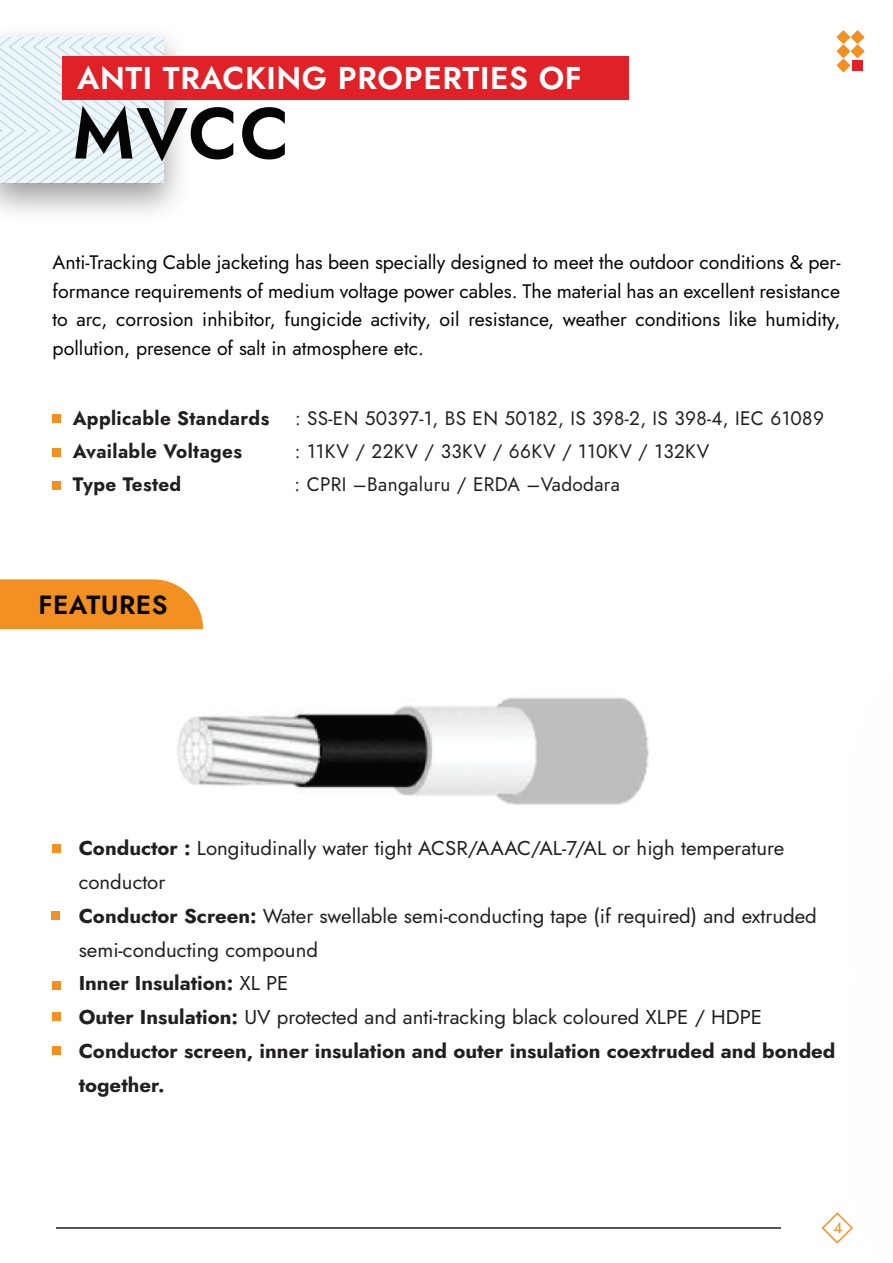
<style>
.page{position:relative;width:893px;height:1263px;background:#fff}
.page>*{position:absolute;margin:0;border:0;box-sizing:border-box;transform-origin:0 0}
.t1{font:600 72px "Jost";color:#040503}
.t2{font:600 31.5px "Jost";letter-spacing:.02em;color:#fff}
.t3{font:600 26.25px "Jost";letter-spacing:.02em;color:#060604}
.t4{font:19.95px/33.9px "Jost";color:#231f20}
.t5{font:19.5px/28.5px "Jost";color:#050504;text-align:justify}
.t6{font:19.5px "Jost";letter-spacing:.02em;color:#231f20}
.t7{font:700 19.5px "Jost";letter-spacing:.02em;color:#231f20}
.t8{font:15px "Jost";color:#f29021;scale:1.05 1}
.s1{font-weight:700}
</style>
<div class="page">
<svg style="left:0;top:37px;width:164px;height:146px;background:#e5f0f5"></svg>
<div style="left:62px;top:56px;width:567px;height:44px;background:#e02127"></div>
<svg style="left:836px;top:30px;width:29px;height:43px"></svg>
<div style="left:52px;top:415px;width:8px;height:8px;background:#f29021"></div>
<div style="left:52px;top:448px;width:9px;height:8px;background:#f29021"></div>
<div style="left:52px;top:482px;width:9px;height:8px;background:#f29021"></div>
<img style="left:177px;top:697px;width:471px;height:108px">
<svg style="left:0;top:579px;width:203px;height:50px;background:#f2962e"></svg>
<div style="left:52px;top:844px;width:9px;height:8px;background:#f29021"></div>
<div style="left:51px;top:911px;width:9px;height:9px;background:#f29021"></div>
<div style="left:52px;top:1012px;width:8px;height:9px;background:#f29021"></div>
<div style="left:52px;top:981px;width:9px;height:8px;background:#f29021"></div>
<div style="left:52px;top:1047px;width:8px;height:8px;background:#f29021"></div>
<svg style="left:821px;top:1212px;width:32px;height:32px"></svg>
<hr style="left:56px;top:1227px;width:725px;height:2px;background:#211e1e">
<h2 class="t2" style="left:77px;top:57px;width:506px">ANTI TRACKING PROPERTIES OF</h2>
<h1 class="t1" style="left:73px;top:84px;width:218px">MVCC</h1>
<p class="t5" style="left:53px;top:248px;width:789px">Anti-Tracking Cable jacketing has been specially designed to meet the outdoor conditions &amp; per&shy;formance requirements of medium voltage power cables. The material has an excellent resistance to arc, corrosion inhibitor, fungicide activity, oil resistance, weather conditions like humidity, pollution, presence of salt in atmosphere etc.</p>
<p class="t7" style="left:73px;top:405px;width:198px">Applicable Standards</p>
<p class="t6" style="left:295px;top:405px;width:530px">: SS-EN 50397-1, BS EN 50182, IS 398-2, IS 398-4, IEC 61089</p>
<p class="t7" style="left:73px;top:438px;width:171px">Available Voltages</p>
<p class="t6" style="left:295px;top:438px;width:416px">: 11KV / 22KV / 33KV / 66KV / 110KV / 132KV</p>
<p class="t7" style="left:73px;top:471px;width:110px">Type Tested</p>
<p class="t6" style="left:295px;top:471px;width:327px">: CPRI –Bangaluru / ERDA –Vadodara</p>
<h3 class="t3" style="left:38px;top:586px;width:131px">FEATURES</h3>
<p class="t4" style="left:79px;top:831px;width:758px"><span class="s1">Conductor :</span> Longitudinally water tight ACSR/AAAC/AL-7/AL or high temperature conductor<br><span class="s1">Conductor Screen:</span> Water swellable semi-conducting tape (if required) and extruded semi-conducting compound<br><span class="s1">Inner Insulation:</span> XL PE<br><span class="s1">Outer Insulation:</span> UV protected and anti-tracking black coloured XLPE / HDPE <span class="s1">Conductor screen, inner insulation and outer insulation coextruded and bonded together.</span></p>
<p class="t8" style="left:834px;top:1218px;width:10px">4</p>
</div>
